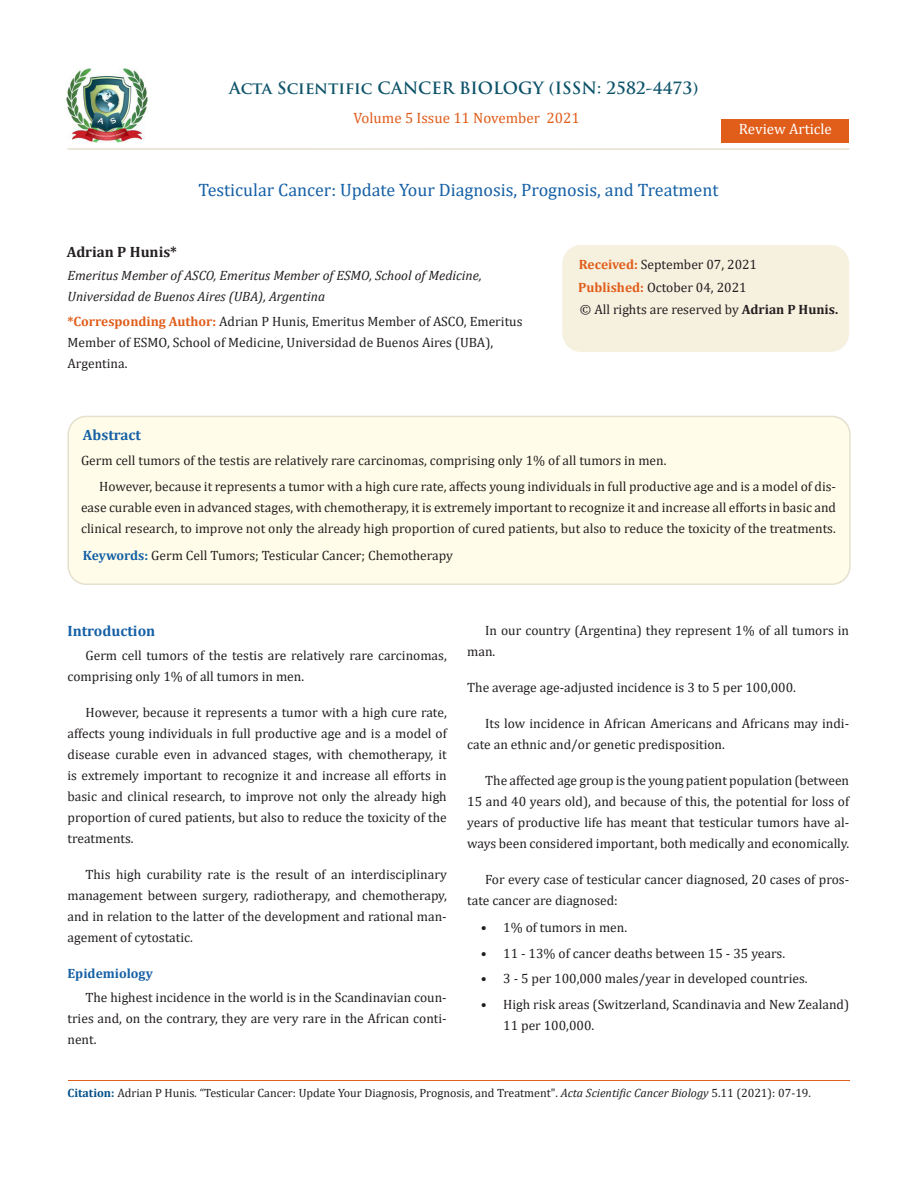
<style>
.page{position:relative;width:917px;height:1188px;background:#fff}
.page>*{position:absolute;margin:0;border:0;box-sizing:border-box;transform-origin:0 0}
.t1{font:18px "Cambria";color:#1560a6}
.t2{font:700 16.5px "Trajan Pro";color:#0e546a}
.t3{font:15px "Cambria";color:#e05d1a}
.t4{font:700 15px "Cambria";color:#1560a6}
.t5{font:700 15px "Cambria";color:#231f20}
.t6{font:15px "Cambria";color:#fff}
.t7{font:13.5px/21px "Cambria";color:#231f20}
.t8{font:italic 13.5px/21px "Cambria";color:#231f20}
.t9{font:700 13.5px "Cambria";color:#1560a6}
.t10{font:12px "Cambria";color:#231f20}
.s1{font-weight:700;color:#e05d1a}
.s2{font-weight:700}
.s3{font-weight:700;color:#1560a6}
.s4{font-weight:700;color:#035089}
.s5{font-style:italic}
</style>
<div class="page">
<img style="left:67px;top:68px;width:80px;height:74px">
<div style="left:721px;top:119px;width:128px;height:23px;background:#e05d1a"></div>
<div style="left:563px;top:246px;width:285px;height:105px;background:#f6f0df;border-radius:18px"></div>
<div style="left:562px;top:245px;width:287px;height:107px;border:2px solid #f6f0df;border-radius:18px"></div>
<div style="left:68px;top:416px;width:781px;height:168px;background:#fffde9;border-radius:18px"></div>
<div style="left:67px;top:416px;width:783px;height:169px;border:2px solid #e5dfce;border-radius:18px"></div>
<hr style="left:68px;top:1081px;width:781px;height:1px;background:#e05d1a">
<hr style="left:67px;top:148px;width:782px;height:2px;background:#e5dfce">
<p class="t2" style="left:229px;top:77px;width:471px">Acta Scientific CANCER BIOLOGY (ISSN: 2582-4473)</p>
<p class="t3" style="left:353px;top:109px;width:228px">Volume 5 Issue 11 November 2021</p>
<p class="t1" style="left:198px;top:180px;width:521px">Testicular Cancer: Update Your Diagnosis, Prognosis, and Treatment</p>
<p class="t6" style="left:739px;top:120px;width:94px">Review Article</p>
<p class="t5" style="left:67px;top:242px;width:112px">Adrian P Hunis*</p>
<p class="t8" style="left:67px;top:264px;width:415px">Emeritus Member of ASCO, Emeritus Member of ESMO, School of Medicine,<br>Universidad de Buenos Aires (UBA), Argentina</p>
<p class="t7" style="left:67px;top:310px;width:456px"><span class="s1">*Corresponding Author:</span> Adrian P Hunis, Emeritus Member of ASCO, Emeritus<br>Member of ESMO, School of Medicine, Universidad de Buenos Aires (UBA),<br>Argentina.</p>
<p class="t7" style="left:579px;top:254px;width:180px"><span class="s1">Received:</span> September 07, 2021</p>
<p class="t7" style="left:578px;top:277px;width:170px"><span class="s1">Published:</span> October 04, 2021</p>
<p class="t7" style="left:580px;top:298px;width:260px">© All rights are reserved by <span class="s2">Adrian P Hunis.</span></p>
<p class="t4" style="left:83px;top:424px;width:60px">Abstract</p>
<p class="t7" style="left:81px;top:450px;width:587px">Germ cell tumors of the testis are relatively rare carcinomas, comprising only 1% of all tumors in men.</p>
<p class="t7" style="left:81px;top:476px;width:756px;text-align:justify;text-indent:18px">However, because it represents a tumor with a high cure rate, affects young individuals in full productive age and is a model of dis&shy;ease curable even in advanced stages, with chemotherapy, it is extremely important to recognize it and increase all efforts in basic and clinical research, to improve not only the already high proportion of cured patients, but also to reduce the toxicity of the treatments.</p>
<p class="t7" style="left:83px;top:545px;width:371px"><span class="s3">Keywords:</span> Germ Cell Tumors; Testicular Cancer; Chemotherapy</p>
<p class="t4" style="left:67px;top:621px;width:89px">Introduction</p>
<p class="t7" style="left:67px;top:645px;width:381px;text-indent:18px">Germ cell tumors of the testis are relatively rare carcinomas, comprising only 1% of all tumors in men.</p>
<p class="t7" style="left:67px;top:702px;width:381px;text-align:justify;text-indent:18px">However, because it represents a tumor with a high cure rate, affects young individuals in full productive age and is a model of disease curable even in advanced stages, with chemotherapy, it is extremely important to recognize it and increase all efforts in basic and clinical research, to improve not only the already high proportion of cured patients, but also to reduce the toxicity of the treatments.</p>
<p class="t7" style="left:67px;top:864px;width:381px;text-align:justify;text-indent:18px">This high curability rate is the result of an interdisciplinary management between surgery, radiotherapy, and chemotherapy, and in relation to the latter of the development and rational man&shy;agement of cytostatic.</p>
<p class="t9" style="left:67px;top:964px;width:87px">Epidemiology</p>
<p class="t7" style="left:67px;top:987px;width:381px;text-align:justify;text-indent:18px">The highest incidence in the world is in the Scandinavian coun&shy;tries and, on the contrary, they are very rare in the African conti&shy;nent.</p>
<p class="t7" style="left:467px;top:620px;width:383px;text-indent:18px">In our country (Argentina) they represent 1% of all tumors in man.</p>
<p class="t7" style="left:467px;top:677px;width:330px">The average age-adjusted incidence is 3 to 5 per 100,000.</p>
<p class="t7" style="left:467px;top:713px;width:383px;text-indent:18px">Its low incidence in African Americans and Africans may indi&shy;cate an ethnic and/or genetic predisposition.</p>
<p class="t7" style="left:467px;top:770px;width:383px;text-align:justify;text-indent:18px">The affected age group is the young patient population (between 15 and 40 years old), and because of this, the potential for loss of years of productive life has meant that testicular tumors have al&shy;ways been considered important, both medically and economically.</p>
<p class="t7" style="left:467px;top:869px;width:383px;text-indent:18px">For every case of testicular cancer diagnosed, 20 cases of pros&shy;tate cancer are diagnosed:</p>
<p class="t7" style="left:480px;top:917px;width:148px">• 1% of tumors in men.</p>
<p class="t7" style="left:480px;top:942px;width:306px">• 11 - 13% of cancer deaths between 15 - 35 years.</p>
<p class="t7" style="left:480px;top:968px;width:328px">• 3 - 5 per 100,000 males/year in developed countries.</p>
<p class="t7" style="left:503px;top:993px;width:347px;text-indent:-22px">• High risk areas (Switzerland, Scandinavia and New Zealand)<br>11 per 100,000.</p>
<p class="t10" style="left:68px;top:1086px;width:745px"><span class="s4">Citation:</span> Adrian P Hunis<span class="s5">.</span> “Testicular Cancer: Update Your Diagnosis, Prognosis, and Treatment". <span class="s5">Acta Scientific Cancer Biology</span> 5.11 (2021): 07-19.</p>
</div>
